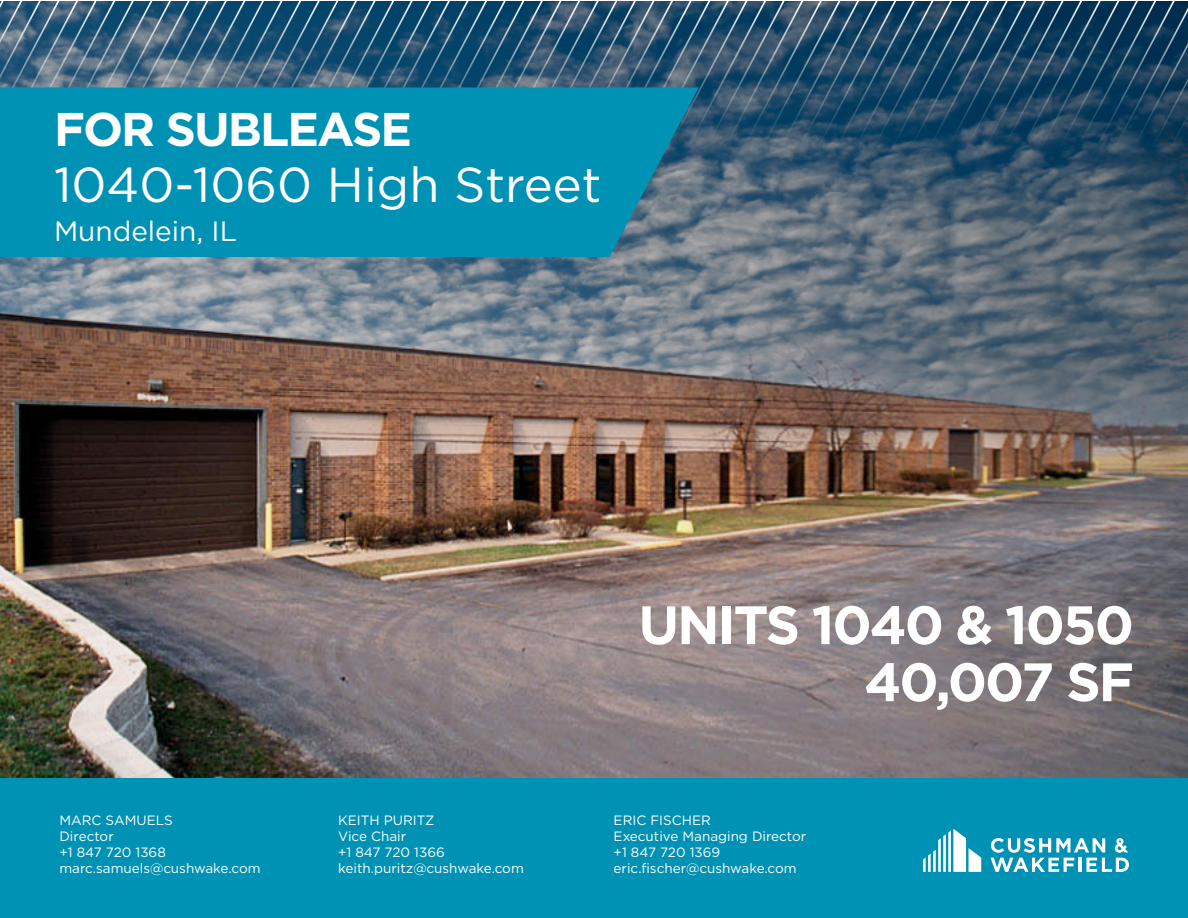
<style>
.page{position:relative;width:1188px;height:918px;background:#fff}
.page>*{position:absolute;margin:0;border:0;box-sizing:border-box;transform-origin:0 0}
.t1{font:700 54px "Gotham";letter-spacing:-.04em;color:#fff}
.t2{font:48.9px "Gotham";color:#fff}
.t3{font:700 47.25px "Gotham";letter-spacing:-.04em;color:#fff}
.t4{font:28.05px "Gotham";color:#fff}
.t5{font:13.5px "Gotham";color:#fff}
</style>
<div class="page">
<img style="left:0;top:159px;width:1188px;height:619px">
<div style="left:0;top:778px;width:1188px;height:140px;background:#0092b4"></div>
<svg style="left:0;top:1px;width:1188px;height:158px;background:#2a5370"></svg>
<svg style="left:0;top:87px;width:699px;height:170px;background:#0690b0"></svg>
<svg style="left:923px;top:829px;width:58px;height:43px"></svg>
<svg style="left:990px;top:838px;width:139px;height:34px"></svg>
<p class="t3" style="left:54px;top:98px;width:360px">FOR SUBLEASE</p>
<p class="t2" style="left:54px;top:153px;width:549px">1040-1060 High Street</p>
<p class="t4" style="left:54px;top:213px;width:185px">Mundelein, IL</p>
<p class="t5" style="left:59px;top:811px;width:115px">MARC SAMUELS</p>
<p class="t5" style="left:59px;top:828px;width:56px">Director</p>
<p class="t5" style="left:59px;top:844px;width:108px">+1 847 720 1368</p>
<p class="t5" style="left:59px;top:860px;width:203px">marc.samuels@cushwake.com</p>
<p class="t5" style="left:338px;top:811px;width:98px">KEITH PURITZ</p>
<p class="t5" style="left:338px;top:828px;width:70px">Vice Chair</p>
<p class="t5" style="left:338px;top:844px;width:108px">+1 847 720 1366</p>
<p class="t5" style="left:338px;top:860px;width:187px">keith.puritz@cushwake.com</p>
<p class="t1" style="left:638px;top:589px;width:497px">UNITS 1040 &amp; 1050</p>
<p class="t1" style="left:864px;top:646px;width:271px">40,007 SF</p>
<p class="t5" style="left:614px;top:811px;width:99px">ERIC FISCHER</p>
<p class="t5" style="left:614px;top:828px;width:194px">Executive Managing Director</p>
<p class="t5" style="left:614px;top:844px;width:108px">+1 847 720 1369</p>
<p class="t5" style="left:614px;top:860px;width:184px">eric.fischer@cushwake.com</p>
</div>
